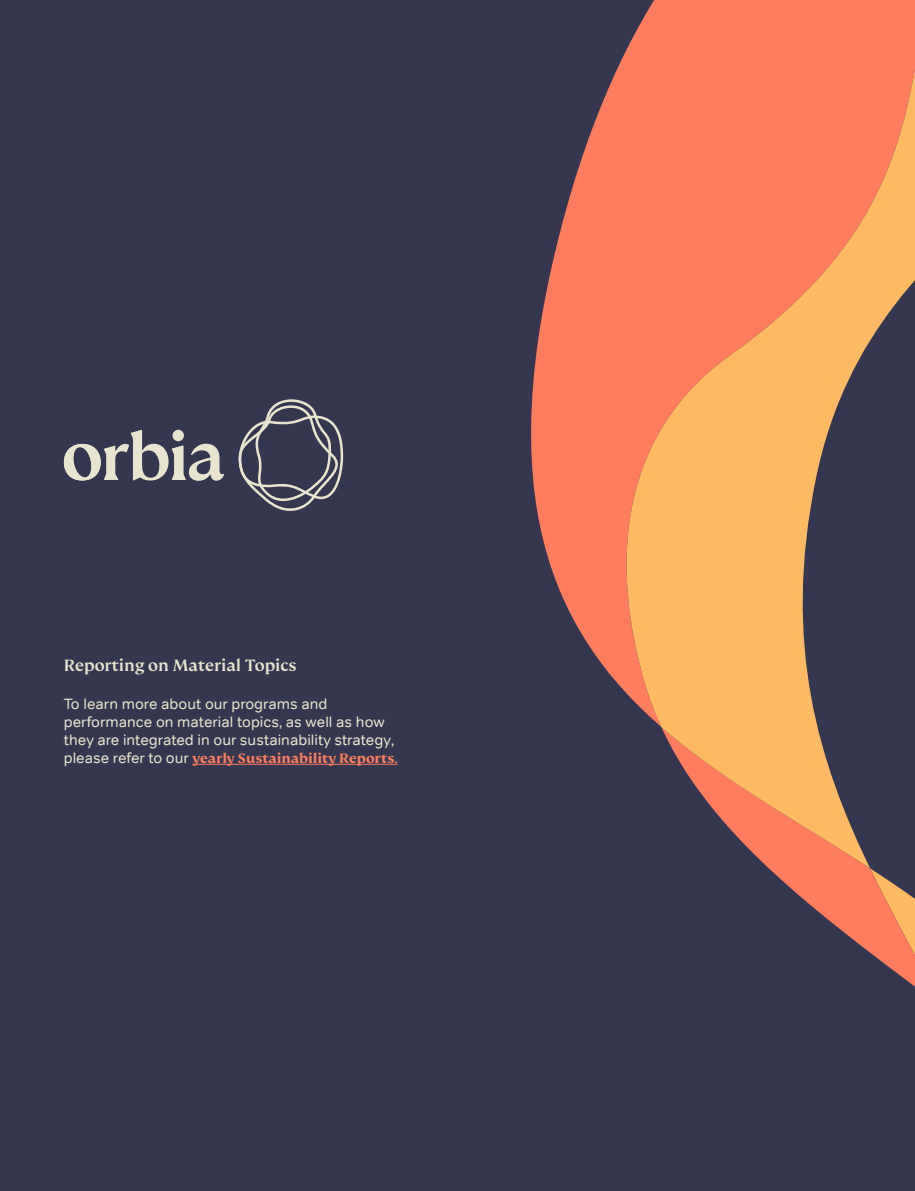
<style>
.page{position:relative;width:915px;height:1191px;background:#fff}
.page>*{position:absolute;margin:0;border:0;box-sizing:border-box;transform-origin:0 0}
.t1{font:500 18px "FS Kim";color:#e7e4cf}
.t2{font:15px/18px "Tondo";color:#e7e4cf}
.t3{font:700 15px "FS Kim";color:#ff7d5e}
.s1{font-family:"Tondo";font-weight:400;color:#e7e4cf}
.s2{font-weight:400}
</style>
<div class="page">
<div style="left:0;top:0;width:914px;height:1191px;background:#353750"></div>
<svg style="left:531px;top:81px;width:81px;height:596px;fill:#ff7d5e"></svg>
<svg style="left:768px;top:868px;width:146px;height:118px"></svg>
<svg style="left:612px;top:0;width:302px;height:868px"></svg>
<svg style="left:64px;top:430px;width:160px;height:51px"></svg>
<svg style="left:238px;top:399px;width:105px;height:112px"></svg>
<hr style="left:192px;top:764px;width:202px;height:1px;background:#ff7d5e">
<p class="t1" style="left:64px;top:655px;width:234px">Reporting on Material Topics</p>
<p class="t2" style="left:64px;top:694px;width:331px">To learn more about our programs and performance on material topics, as well as how they are integrated in our sustainability strategy,</p>
<p class="t3" style="left:64px;top:749px;width:335px"><span class="s1">please refer to our</span> yearly Sustainability Reports<span class="s2">.</span></p>
</div>
